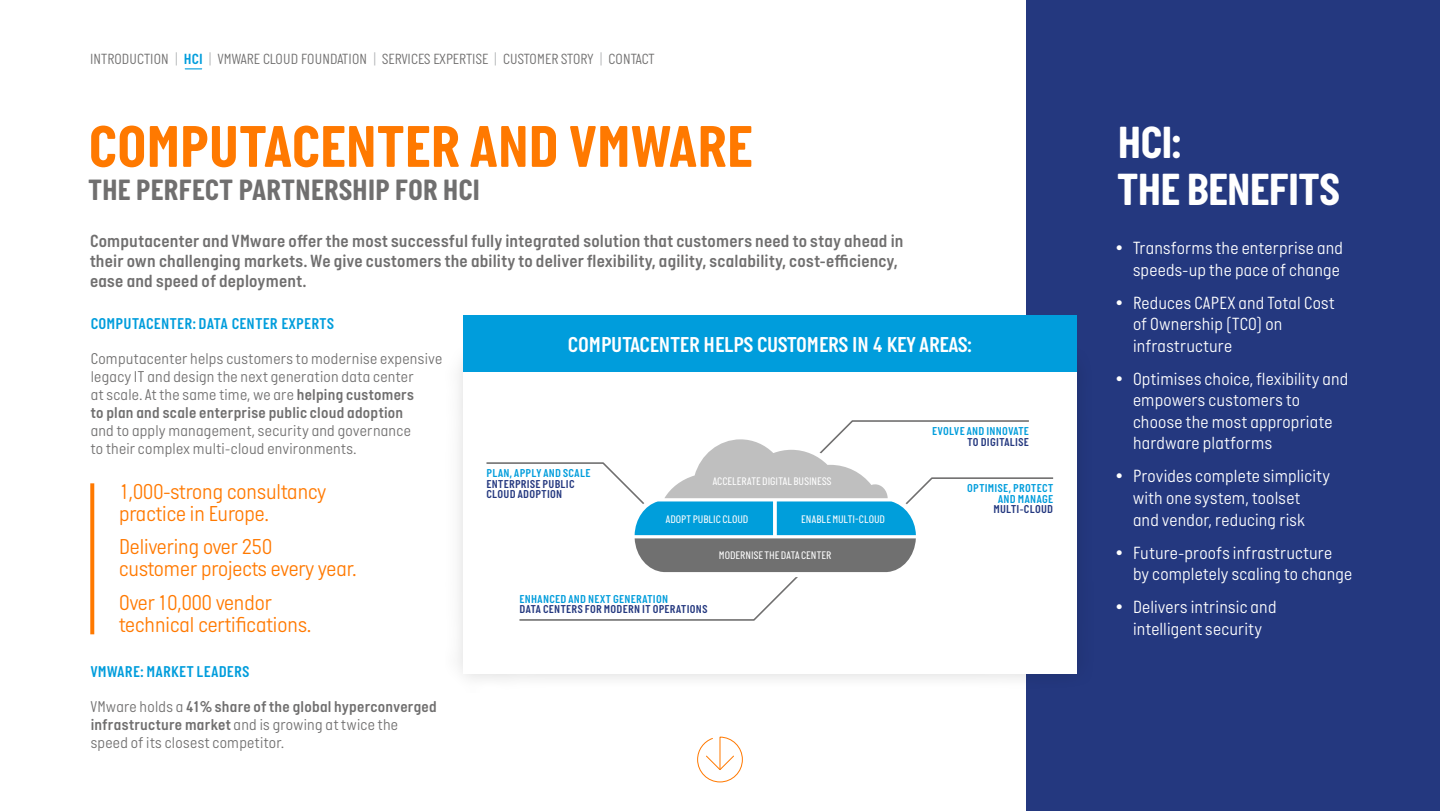
<style>
.page{position:relative;width:1440px;height:811px;background:#fff}
.page>*{position:absolute;margin:0;border:0;box-sizing:border-box;transform-origin:0 0}
.NEW_HEADER{font:700 60px "Italian Plate No One";letter-spacing:.005em;color:#ff7900}
.NEW_HEADER-2{font:700 46px "Italian Plate No One";letter-spacing:-.015em;color:#fff}
.NEW_HEADER-3{font:700 30px "Italian Plate No One";letter-spacing:.005em;color:#706f6f}
.BODY{font:300 22px/22px "Italian Plate No One";color:#ff7900}
.BODY-2{font:22px "Italian Plate No One D Bd";color:#fff}
.t1{font:300 18px/21.6px "Italian Plate No One";letter-spacing:.015em;color:#fff}
.PULLOUT_BOX_-_SUB_HE{font:18px/20px "Italian Plate No One D Bd";letter-spacing:.015em;color:#706f6f}
.PULLOUT_BOX_-_SUB_HE-2{font:300 16px/18px "Italian Plate No One";letter-spacing:.015em;color:#706f6f}
.PULLOUT_BOX_-_SUB_HE-3{font:16px "Italian Plate No One D Bd";letter-spacing:.025em;color:#009ddc}
.t2{font:300 15px "Italian Plate No One";letter-spacing:.01em;color:#706f6f}
.PULLOUT_BOX_-_SUB_HE-4{font:11.6px/10.4px "Italian Plate No One D Bd";letter-spacing:.035em;color:#24387f}
.PULLOUT_BOX_-_SUB_HE-5{font:11.6px/10.4px "Italian Plate No One D Bd";letter-spacing:.035em;color:#009ddc;text-align:right}
.PULLOUT_BOX_-_SUB_HE-6{font:11.2px "Italian Plate No One";letter-spacing:.01em;color:#fff}
.s1{color:#b0b2b4}
.s2{font-family:"Italian Plate No One D Bd";font-weight:400;color:#009ddc}
.s3{font-family:"Italian Plate No One D Bd";font-weight:400}
.s4{color:#009ddc}
.s5{color:#24387f}
</style>
<div class="page">
<div style="left:1026px;top:0;width:414px;height:810px;background:#24387f"></div>
<div style="left:445px;top:342px;width:649px;height:350px;background:#000;opacity:.15"></div>
<div style="left:463px;top:360px;width:614px;height:314px;background:#fff"></div>
<div style="left:463px;top:315px;width:614px;height:56px;background:#009ddc"></div>
<svg style="left:90px;top:483px;width:4px;height:151px"></svg>
<svg style="left:697px;top:736px;width:46px;height:46px"></svg>
<svg style="left:486px;top:420px;width:568px;height:201px"></svg>
<svg style="left:185px;top:68px;width:17px;height:1px"></svg>
<p class="t2" style="left:90px;top:51px;width:566px">INTRODUCTION <span class="s1">|</span> <span class="s2">HCI</span> <span class="s1">|</span> VMWARE CLOUD FOUNDATION <span class="s1">|</span> SERVICES EXPERTISE <span class="s1">|</span> CUSTOMER STORY <span class="s1">|</span> CONTACT</p>
<p class="NEW_HEADER" style="left:88px;top:114px;width:665px">COMPUTACENTER AND VMWARE</p>
<p class="NEW_HEADER-3" style="left:88px;top:173px;width:393px">THE PERFECT PARTNERSHIP FOR HCI</p>
<p class="PULLOUT_BOX_-_SUB_HE" style="left:90px;top:230px;width:815px">Computacenter and VMware offer the most successful fully integrated solution that customers need to stay ahead in their own challenging markets. We give customers the ability to deliver flexibility, agility, scalability, cost-efficiency, ease and speed of deployment.</p>
<p class="PULLOUT_BOX_-_SUB_HE-3" style="left:91px;top:315px;width:245px">COMPUTACENTER: DATA CENTER EXPERTS</p>
<p class="PULLOUT_BOX_-_SUB_HE-2" style="left:91px;top:350px;width:353px">Computacenter helps customers to modernise expensive legacy IT and design the next generation data center<br>at scale. At the same time, we are <span class="s3">helping customers<br>to plan and scale enterprise public cloud adoption<br></span>and to apply management, security and governance<br>to their complex multi-cloud environments.</p>
<p class="BODY" style="left:119px;top:481px;width:209px">1,000-strong consultancy practice in Europe.</p>
<p class="BODY" style="left:119px;top:537px;width:239px">Delivering over 250<br>customer projects every year.</p>
<p class="BODY" style="left:119px;top:592px;width:194px">Over 10,000 vendor technical certifications.</p>
<p class="PULLOUT_BOX_-_SUB_HE-3" style="left:91px;top:662px;width:160px">VMWARE: MARKET LEADERS</p>
<p class="PULLOUT_BOX_-_SUB_HE-2" style="left:91px;top:698px;width:348px">VMware holds a <span class="s3">41% share of the global hyperconverged infrastructure market</span> and is growing at twice the speed of its closest competitor.</p>
<p class="BODY-2" style="left:568px;top:332px;width:405px">COMPUTACENTER HELPS CUSTOMERS IN 4 KEY AREAS:</p>
<p class="PULLOUT_BOX_-_SUB_HE-4" style="left:486px;top:468px;width:105px"><span class="s4">PLAN, APPLY AND SCALE<br></span>ENTERPRISE PUBLIC<br>CLOUD ADOPTION</p>
<p class="PULLOUT_BOX_-_SUB_HE-6" style="left:713px;top:475px;width:120px">ACCELERATE DIGITAL BUSINESS</p>
<p class="PULLOUT_BOX_-_SUB_HE-6" style="left:801px;top:513px;width:85px">ENABLE MULTI-CLOUD</p>
<p class="PULLOUT_BOX_-_SUB_HE-6" style="left:719px;top:549px;width:114px">MODERNISE THE DATA CENTER</p>
<p class="PULLOUT_BOX_-_SUB_HE-6" style="left:666px;top:513px;width:84px">ADOPT PUBLIC CLOUD</p>
<p class="PULLOUT_BOX_-_SUB_HE-4" style="left:519px;top:594px;width:189px"><span class="s4">ENHANCED AND NEXT GENERATION<br></span>DATA CENTERS FOR MODERN IT OPERATIONS</p>
<p class="PULLOUT_BOX_-_SUB_HE-5" style="left:932px;top:426px;width:98px">EVOLVE AND INNOVATE<br><span class="s5">TO DIGITALISE</span></p>
<p class="PULLOUT_BOX_-_SUB_HE-5" style="left:967px;top:483px;width:87px">OPTIMISE, PROTECT<br>AND MANAGE<br><span class="s5">MULTI-CLOUD</span></p>
<p class="NEW_HEADER-2" style="left:1118px;top:118px;width:65px">HCI:</p>
<p class="NEW_HEADER-2" style="left:1118px;top:165px;width:224px">THE BENEFITS</p>
<p class="t1" style="left:1116px;top:238px;width:229px;text-align:right">• Transforms the enterprise and speeds-up the pace of change</p>
<p class="t1" style="left:1133px;top:292px;width:203px;text-indent:-17px">• Reduces CAPEX and Total Cost of Ownership (TCO) on infrastructure</p>
<p class="t1" style="left:1133px;top:368px;width:217px;text-indent:-17px">• Optimises choice, flexibility and empowers customers to choose the most appropriate hardware platforms</p>
<p class="t1" style="left:1133px;top:466px;width:198px;text-indent:-17px">• Provides complete simplicity with one system, toolset and vendor, reducing risk</p>
<p class="t1" style="left:1133px;top:542px;width:221px;text-indent:-17px">• Future-proofs infrastructure by completely scaling to change</p>
<p class="t1" style="left:1116px;top:597px;width:162px;text-align:center">• Delivers intrinsic and intelligent security</p>
</div>
